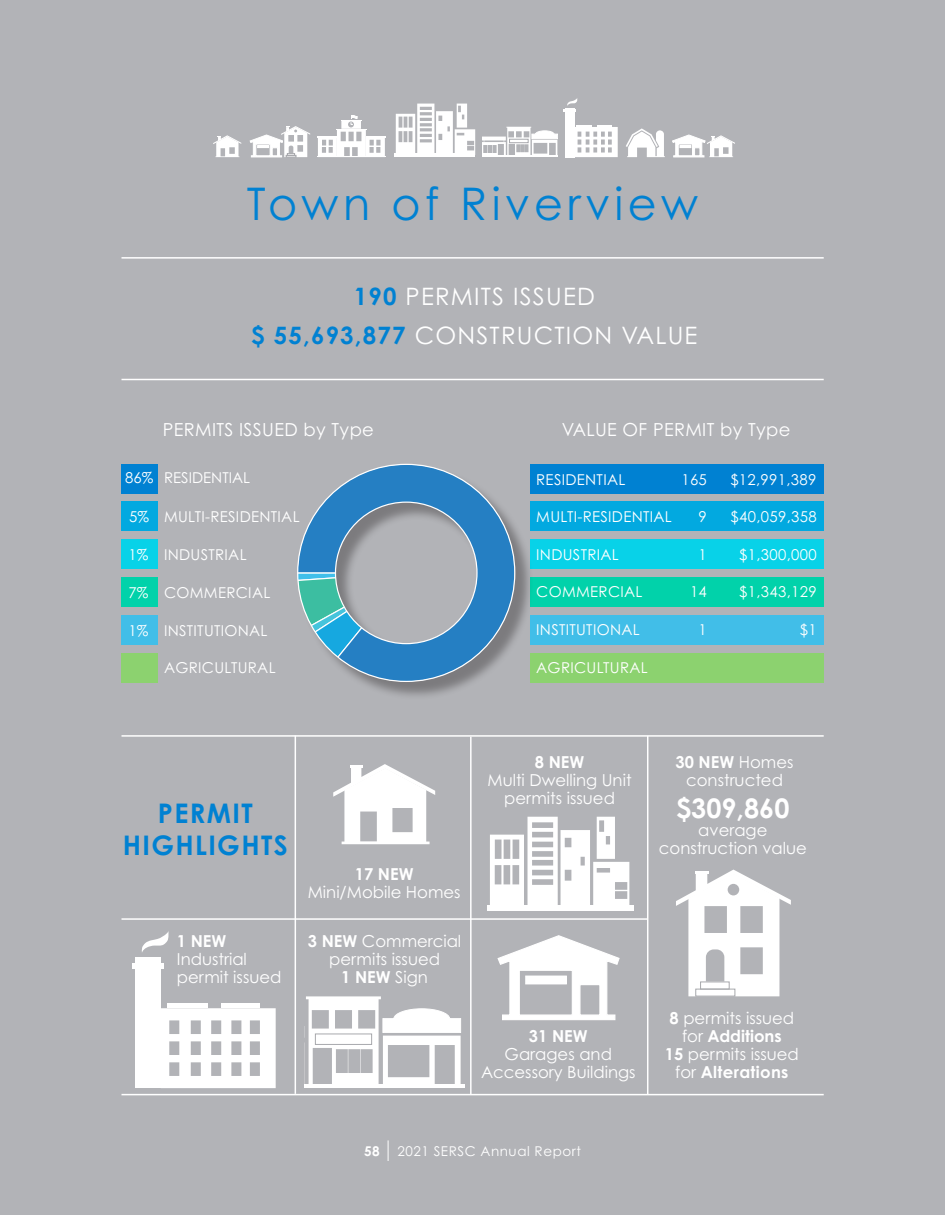
<style>
.page{position:relative;width:945px;height:1215px;background:#b2b3b7}
.page>*{position:absolute;margin:0;border:0;box-sizing:border-box;transform-origin:0 0}
.t1{font:45px "Century Gothic Pro";letter-spacing:.1em;color:#0081d2}
.t2{font:700 27px/32.4px "Century Gothic Pro";letter-spacing:.05em;color:#0081d2;text-align:center}
.t3{font:700 27px "Century Gothic Pro";color:#fff}
.t4{font:24px "Century Gothic Pro";letter-spacing:.05em;color:#fff}
.t5{font:18px "Century Gothic Pro";letter-spacing:.02em;color:#fff}
.t6{font:16.5px/18px "Century Gothic Pro";color:#fff;text-align:center}
.t7{font:15px "Century Gothic Pro";letter-spacing:.02em;color:#fff}
.t8{font:15px "Century Gothic Pro";color:#fff}
.t9{font:13.5px "Century Gothic Pro";letter-spacing:.04em;color:#fff}
.t10{font:700 13.5px "Century Gothic Pro";color:#fff}
.s1{font-weight:700;color:#0081d2}
.s2{font-weight:700}
</style>
<div class="page">
<hr style="left:122px;top:918px;width:526px;height:2px;background:#fff">
<hr style="left:295px;top:735px;width:1px;height:359px;background:#fff">
<hr style="left:470px;top:737px;width:2px;height:357px;background:#fff">
<hr style="left:647px;top:736px;width:1px;height:358px;background:#fff">
<div style="left:530px;top:464px;width:294px;height:29px;background:#0081d2"></div>
<div style="left:530px;top:502px;width:294px;height:29px;background:#02a9e0"></div>
<div style="left:530px;top:539px;width:294px;height:30px;background:#08d2e8"></div>
<div style="left:530px;top:577px;width:293px;height:30px;background:#01d2aa"></div>
<div style="left:530px;top:615px;width:294px;height:30px;background:#41bee8"></div>
<hr style="left:122px;top:735px;width:702px;height:2px;background:#fff">
<hr style="left:122px;top:1094px;width:702px;height:1px;background:#fff">
<div style="left:300px;top:466px;width:234px;height:234px;background:#231f20;opacity:.38"></div>
<svg style="left:297px;top:464px;width:218px;height:218px"></svg>
<div style="left:121px;top:464px;width:37px;height:29px;background:#0081d2"></div>
<div style="left:121px;top:502px;width:37px;height:29px;background:#02a9e0"></div>
<div style="left:121px;top:539px;width:37px;height:30px;background:#08d2e8"></div>
<div style="left:121px;top:577px;width:37px;height:30px;background:#01d2aa"></div>
<div style="left:121px;top:615px;width:37px;height:30px;background:#41bee8"></div>
<div style="left:121px;top:653px;width:37px;height:29px;background:#8cd26f"></div>
<div style="left:530px;top:653px;width:294px;height:29px;background:#8cd26f"></div>
<hr style="left:122px;top:379px;width:702px;height:1px;background:#fff">
<hr style="left:122px;top:257px;width:702px;height:2px;background:#fff">
<svg style="left:388px;top:1140px;width:1px;height:21px"></svg>
<div style="left:565px;top:108px;width:9px;height:49px;background:#fff"></div>
<svg style="left:564px;top:98px;width:13px;height:14px"></svg>
<svg style="left:574px;top:125px;width:44px;height:32px"></svg>
<svg style="left:317px;top:115px;width:69px;height:42px"></svg>
<hr style="left:395px;top:154px;width:80px;height:3px;background:#fff">
<svg style="left:396px;top:104px;width:79px;height:50px"></svg>
<svg style="left:250px;top:126px;width:60px;height:31px"></svg>
<svg style="left:482px;top:127px;width:75px;height:29px"></svg>
<div style="left:509px;top:139px;width:19px;height:4px;border:1px solid #a8a9ad"></div>
<hr style="left:482px;top:156px;width:75px;height:1px;background:#fff">
<svg style="left:213px;top:135px;width:28px;height:22px"></svg>
<svg style="left:672px;top:135px;width:63px;height:22px"></svg>
<svg style="left:626px;top:128px;width:39px;height:29px"></svg>
<svg style="left:676px;top:870px;width:115px;height:126px"></svg>
<svg style="left:497px;top:935px;width:123px;height:85px"></svg>
<div style="left:526px;top:976px;width:40px;height:8px;background:#fff"></div>
<div style="left:487px;top:905px;width:147px;height:5px;background:#fff"></div>
<svg style="left:490px;top:817px;width:139px;height:88px"></svg>
<svg style="left:306px;top:996px;width:155px;height:88px"></svg>
<div style="left:315px;top:1034px;width:57px;height:11px;border:1px solid #a8a9ad"></div>
<hr style="left:305px;top:1084px;width:160px;height:4px;background:#fff">
<div style="left:136px;top:958px;width:25px;height:130px;background:#fff"></div>
<svg style="left:161px;top:1008px;width:115px;height:80px"></svg>
<svg style="left:142px;top:931px;width:27px;height:21px"></svg>
<div style="left:132px;top:963px;width:32px;height:5px;background:#fff"></div>
<hr style="left:167px;top:1004px;width:40px;height:4px;background:#fff">
<hr style="left:221px;top:1004px;width:39px;height:4px;background:#fff">
<svg style="left:333px;top:764px;width:102px;height:80px"></svg>
<p class="t1" style="left:247px;top:176px;width:453px">Town of Riverview</p>
<p class="t4" style="left:354px;top:281px;width:243px"><span class="s1">190</span> PERMITS ISSUED</p>
<p class="t4" style="left:251px;top:320px;width:448px"><span class="s1">$ 55,693,877</span> CONSTRUCTION VALUE</p>
<p class="t5" style="left:163px;top:419px;width:213px">PERMITS ISSUED by Type</p>
<p class="t8" style="left:125px;top:469px;width:127px">86% RESIDENTIAL</p>
<p class="t7" style="left:129px;top:508px;width:172px">5% MULTI-RESIDENTIAL</p>
<p class="t7" style="left:129px;top:546px;width:120px">1% INDUSTRIAL</p>
<p class="t7" style="left:129px;top:583px;width:143px">7% COMMERCIAL</p>
<p class="t7" style="left:129px;top:621px;width:140px">1% INSTITUTIONAL</p>
<p class="t7" style="left:164px;top:659px;width:113px">AGRICULTURAL</p>
<p class="t5" style="left:562px;top:419px;width:230px">VALUE OF PERMIT by Type</p>
<p class="t7" style="left:536px;top:471px;width:91px">RESIDENTIAL</p>
<p class="t7" style="left:681px;top:471px;width:27px">165</p>
<p class="t7" style="left:730px;top:471px;width:88px">$12,991,389</p>
<p class="t7" style="left:536px;top:508px;width:137px">MULTI-RESIDENTIAL</p>
<p class="t7" style="left:699px;top:508px;width:10px">9</p>
<p class="t7" style="left:731px;top:508px;width:88px">$40,059,358</p>
<p class="t7" style="left:536px;top:545px;width:84px">INDUSTRIAL</p>
<p class="t7" style="left:699px;top:545px;width:10px">1</p>
<p class="t7" style="left:739px;top:545px;width:79px">$1,300,000</p>
<p class="t7" style="left:536px;top:583px;width:108px">COMMERCIAL</p>
<p class="t7" style="left:690px;top:583px;width:18px">14</p>
<p class="t7" style="left:739px;top:583px;width:79px">$1,343,129</p>
<p class="t7" style="left:536px;top:621px;width:105px">INSTITUTIONAL</p>
<p class="t7" style="left:699px;top:621px;width:10px">1</p>
<p class="t7" style="left:800px;top:621px;width:18px">$1</p>
<p class="t7" style="left:536px;top:659px;width:113px">AGRICULTURAL</p>
<p class="t2" style="left:123px;top:796px;width:166px">PERMIT<br>HIGHLIGHTS</p>
<p class="t6" style="left:177px;top:932px;width:106px;text-align:left"><span class="s2">1 NEW<br></span>Industrial permit issued</p>
<p class="t6" style="left:488px;top:753px;width:146px"><span class="s2">8 NEW<br></span>Multi Dwelling Unit permits issued</p>
<p class="t6" style="left:308px;top:865px;width:154px"><span class="s2">17 NEW<br></span>Mini/Mobile Homes</p>
<p class="t6" style="left:308px;top:932px;width:155px"><span class="s2">3 NEW</span> Commercial permits issued<br><span class="s2">1 NEW</span> Sign</p>
<p class="t6" style="left:481px;top:1027px;width:156px"><span class="s2">31 NEW<br></span>Garages and<br>Accessory Buildings</p>
<p class="t6" style="left:676px;top:753px;width:119px"><span class="s2">30 NEW</span> Homes constructed</p>
<p class="t3" style="left:676px;top:792px;width:115px">$309,860</p>
<p class="t6" style="left:659px;top:821px;width:150px">average construction value</p>
<p class="t6" style="left:670px;top:1009px;width:126px"><span class="s2">8</span> permits issued for <span class="s2">Additions</span></p>
<p class="t6" style="left:665px;top:1045px;width:136px"><span class="s2">15</span> permits issued for <span class="s2">Alterations</span></p>
<p class="t10" style="left:364px;top:1142px;width:17px">58</p>
<p class="t9" style="left:397px;top:1143px;width:185px">2021 SERSC Annual Report</p>
</div>
